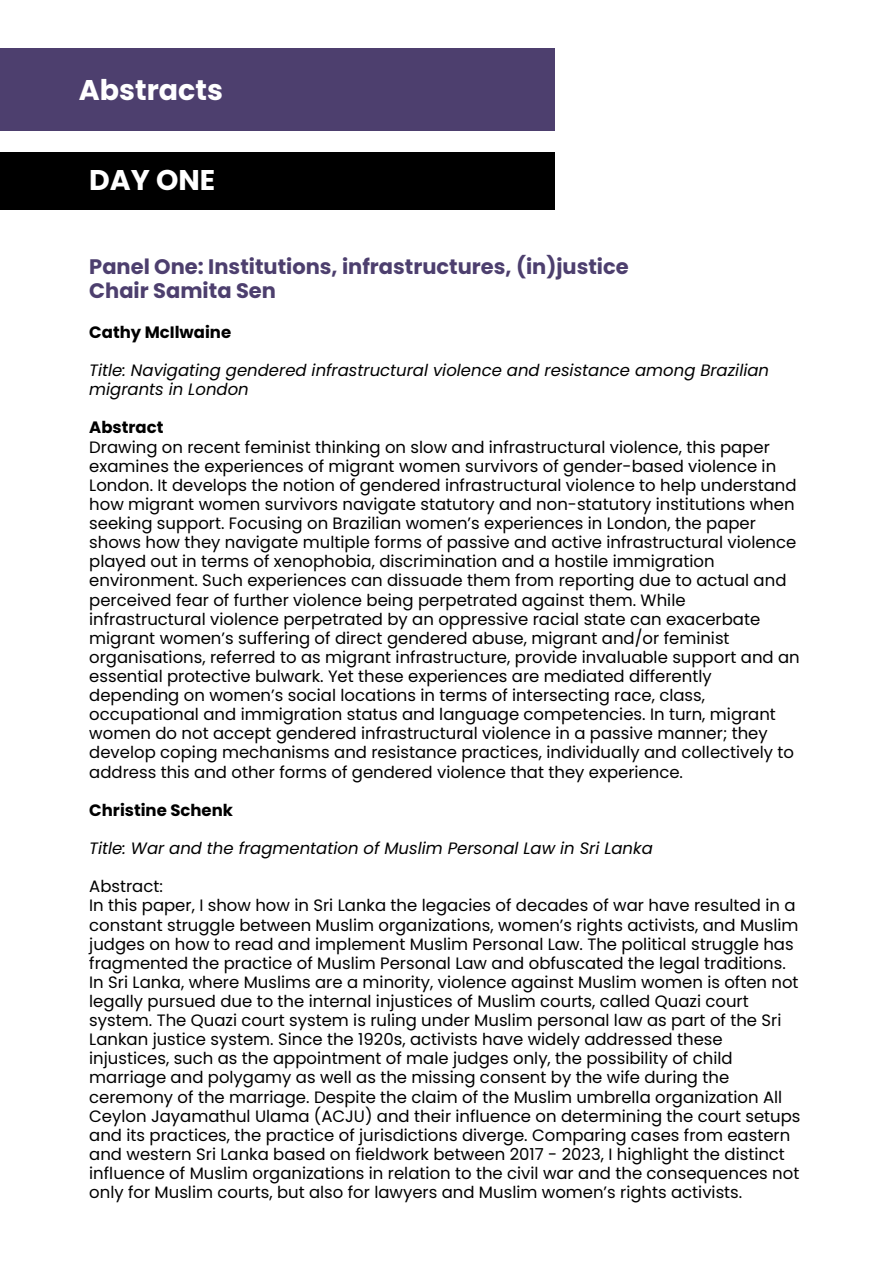
<style>
.page{position:relative;width:893px;height:1264px;background:#fff}
.page>*{position:absolute;margin:0;border:0;box-sizing:border-box;transform-origin:0 0}
.t1{font:700 28.5px "Poppins";color:#fff}
.t2{font:700 21px/23.5px "Poppins";color:#4d3f6e}
.t3{font:16.5px/19px "Poppins";color:#000}
.t4{font:italic 16.5px/19px "Poppins";color:#000}
.t5{font:700 16.5px "Poppins";color:#000}
</style>
<div class="page">
<div style="left:0;top:48px;width:555px;height:82px;background:#4d3f6e"></div>
<div style="left:0;top:152px;width:555px;height:58px;background:#000"></div>
<h1 class="t1" style="left:79px;top:70px;width:145px">Abstracts</h1>
<h1 class="t1" style="left:89px;top:160px;width:128px">DAY ONE</h1>
<p class="t2" style="left:89px;top:255px;width:541px">Panel One: Institutions, infrastructures, (in)justice<br>Chair Samita Sen</p>
<p class="t5" style="left:89px;top:320px;width:143px">Cathy McIlwaine</p>
<p class="t4" style="left:89px;top:361px;width:681px">Title: Navigating gendered infrastructural violence and resistance among Brazilian migrants in London</p>
<p class="t5" style="left:89px;top:416px;width:76px">Abstract</p>
<p class="t3" style="left:89px;top:437px;width:712px">Drawing on recent feminist thinking on slow and infrastructural violence, this paper examines the experiences of migrant women survivors of gender-based violence in London. It develops the notion of gendered infrastructural violence to help understand how migrant women survivors navigate statutory and non-statutory institutions when seeking support. Focusing on Brazilian women’s experiences in London, the paper shows how they navigate multiple forms of passive and active infrastructural violence played out in terms of xenophobia, discrimination and a hostile immigration environment. Such experiences can dissuade them from reporting due to actual and perceived fear of further violence being perpetrated against them. While infrastructural violence perpetrated by an oppressive racial state can exacerbate migrant women’s suffering of direct gendered abuse, migrant and/or feminist organisations, referred to as migrant infrastructure, provide invaluable support and an essential protective bulwark. Yet these experiences are mediated differently depending on women’s social locations in terms of intersecting race, class, occupational and immigration status and language competencies. In turn, migrant women do not accept gendered infrastructural violence in a passive manner; they develop coping mechanisms and resistance practices, individually and collectively to address this and other forms of gendered violence that they experience.</p>
<p class="t5" style="left:89px;top:798px;width:145px">Christine Schenk</p>
<p class="t4" style="left:89px;top:838px;width:565px">Title: War and the fragmentation of Muslim Personal Law in Sri Lanka</p>
<p class="t3" style="left:89px;top:877px;width:712px">Abstract:<br>In this paper, I show how in Sri Lanka the legacies of decades of war have resulted in a constant struggle between Muslim organizations, women’s rights activists, and Muslim judges on how to read and implement Muslim Personal Law. The political struggle has fragmented the practice of Muslim Personal Law and obfuscated the legal traditions.<br>In Sri Lanka, where Muslims are a minority, violence against Muslim women is often not legally pursued due to the internal injustices of Muslim courts, called Quazi court system. The Quazi court system is ruling under Muslim personal law as part of the Sri Lankan justice system. Since the 1920s, activists have widely addressed these injustices, such as the appointment of male judges only, the possibility of child marriage and polygamy as well as the missing consent by the wife during the ceremony of the marriage. Despite the claim of the Muslim umbrella organization All Ceylon Jayamathul Ulama (ACJU) and their influence on determining the court setups and its practices, the practice of jurisdictions diverge. Comparing cases from eastern and western Sri Lanka based on fieldwork between 2017 - 2023, I highlight the distinct influence of Muslim organizations in relation to the civil war and the consequences not only for Muslim courts, but also for lawyers and Muslim women’s rights activists.</p>
</div>
